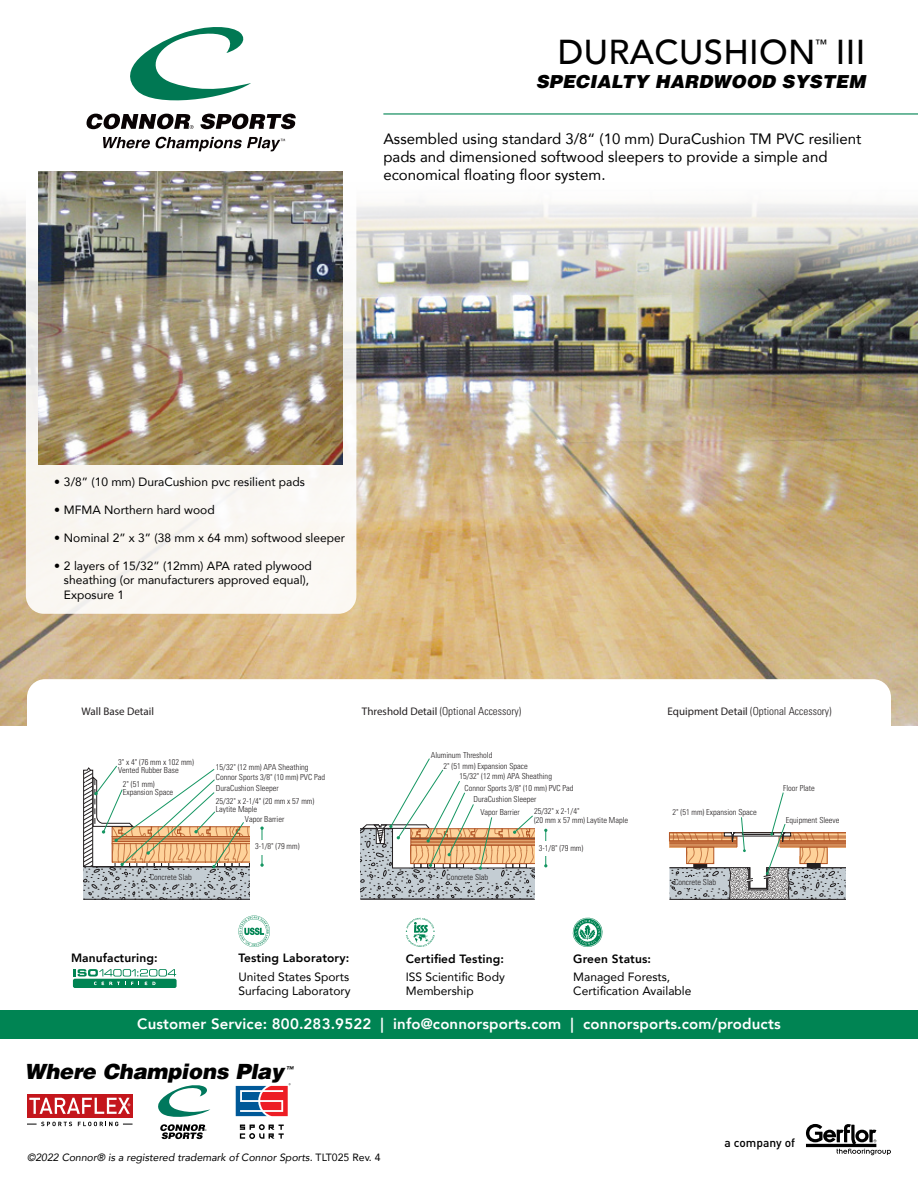
<style>
.page{position:relative;width:918px;height:1188px;background:#fff}
.page>*{position:absolute;margin:0;border:0;box-sizing:border-box;transform-origin:0 0}
.t1{font:500 34.5px "Avenir";letter-spacing:.01em;color:#000}
.t2{font:italic 900 21px "Helvetica";letter-spacing:-.005em;color:#000}
.t3{font:italic 900 18px "Helvetica";letter-spacing:.01em;color:#000}
.t4{font:15px/18px "Avenir";color:#000}
.t5{font:800 15px "Avenir";letter-spacing:.01em;color:#fff}
.t6{font:12px/14.4px "Avenir";color:#000}
.t7{font:800 12px "Avenir";letter-spacing:.01em;color:#000}
.t8{font:500 12px "DIN Pro";color:#000}
.t9{font:500 12px "Avenir";color:#000}
.t10{font:300 condensed 11.1px "Univers";color:#231f20}
.t11{font:700 condensed 11.1px "Univers";color:#231f20}
.t12{font:italic 10.5px "Avenir";color:#000}
.t13{font:300 condensed 8.25px/8.1px "Univers";color:#231f20}
.t14{font:italic 900 7.95px "Helvetica";color:#000}
.s1{font-weight:700}
.s2{font-style:normal}
</style>
<div class="page">
<img style="left:0;top:202px;width:918px;height:524px">
<div style="left:27px;top:679px;width:864px;height:208px;background:#fff;border-radius:18px"></div>
<svg style="left:84px;top:868px;width:166px;height:31px;background:#adb4b9"></svg>
<hr style="left:84px;top:899px;width:192px;height:1px;background:#231f20">
<div style="left:250px;top:813px;width:27px;height:89px;background:#fff"></div>
<div style="left:151px;top:871px;width:53px;height:12px;background:#c4cdd3"></div>
<svg style="left:83px;top:765px;width:181px;height:103px"></svg>
<div style="left:256px;top:840px;width:17px;height:14px;background:#fff"></div>
<hr style="left:361px;top:899px;width:203px;height:1px;background:#231f20">
<div style="left:535px;top:815px;width:31px;height:85px;background:#fff"></div>
<hr style="left:360px;top:899px;width:174px;height:1px;background:#231f20">
<svg style="left:360px;top:758px;width:188px;height:141px"></svg>
<div style="left:540px;top:841px;width:16px;height:14px;background:#fff"></div>
<svg style="left:668px;top:792px;width:178px;height:108px"></svg>
<div style="left:0;top:1011px;width:918px;height:28px;background:#008453"></div>
<svg style="left:806px;top:1124px;width:85px;height:31px"></svg>
<svg style="left:158px;top:1085px;width:52px;height:54px"></svg>
<svg style="left:240px;top:1124px;width:44px;height:15px"></svg>
<svg style="left:236px;top:1083px;width:55px;height:33px"></svg>
<div style="left:27px;top:1094px;width:106px;height:23px;background:#c4161c"></div>
<svg style="left:29px;top:1098px;width:101px;height:16px"></svg>
<svg style="left:78px;top:1122px;width:55px;height:4px"></svg>
<svg style="left:27px;top:1122px;width:45px;height:4px"></svg>
<div style="left:26px;top:27px;width:330px;height:587px;background:#fbf8f4;border-radius:18px"></div>
<svg style="left:115px;top:27px;width:136px;height:81px"></svg>
<svg style="left:87px;top:114px;width:107px;height:15px"></svg>
<svg style="left:201px;top:114px;width:95px;height:15px"></svg>
<svg style="left:103px;top:137px;width:182px;height:14px"></svg>
<svg style="left:238px;top:916px;width:32px;height:31px"></svg>
<svg style="left:406px;top:918px;width:29px;height:29px"></svg>
<svg style="left:572px;top:917px;width:31px;height:30px"></svg>
<div style="left:73px;top:979px;width:104px;height:9px;background:#008453;border-radius:2px"></div>
<svg style="left:74px;top:969px;width:102px;height:16px"></svg>
<hr style="left:383px;top:113px;width:535px;height:2px;background:#008453">
<img style="left:38px;top:172px;width:305px;height:292px">
<h1 class="t1" style="left:558px;top:22px;width:309px">DURACUSHION III</h1>
<h3 class="t3" style="left:536px;top:69px;width:331px">SPECIALTY HARDWOOD SYSTEM</h3>
<h3 class="t9" style="left:815px;top:33px;width:13px">™</h3>
<h3 class="t4" style="left:383px;top:129px;width:479px">Assembled using standard 3/8“ (10 mm) DuraCushion TM PVC resilient pads and dimensioned softwood sleepers to provide a simple and economical floating floor system.</h3>
<h3 class="t6" style="left:54px;top:475px;width:253px">• 3/8” (10 mm) DuraCushion pvc resilient pads</h3>
<h3 class="t6" style="left:54px;top:502px;width:162px">• MFMA Northern hard wood</h3>
<h3 class="t6" style="left:54px;top:530px;width:293px">• Nominal 2” x 3” (38 mm x 64 mm) softwood sleeper</h3>
<h3 class="t6" style="left:64px;top:558px;width:249px;text-indent:-10px">• 2 layers of 15/32” (12mm) APA rated plywood sheathing (or manufacturers approved equal),<br>Exposure 1</h3>
<h3 class="t11" style="left:81px;top:704px;width:74px">Wall Base Detail</h3>
<h3 class="t10" style="left:362px;top:704px;width:161px"><span class="s1">Threshold Detail</span> (Optional Accessory)</h3>
<h3 class="t10" style="left:668px;top:704px;width:166px"><span class="s1">Equipment Detail</span> (Optional Accessory)</h3>
<p class="t13" style="left:118px;top:758px;width:77px">3" x 4" (76 mm x 102 mm)<br>Vented Rubber Base</p>
<p class="t13" style="left:123px;top:780px;width:52px">2" (51 mm)<br>Expansion Space</p>
<p class="t13" style="left:150px;top:873px;width:43px">Concrete Slab</p>
<p class="t13" style="left:216px;top:761px;width:111px;line-height:10.9px">15/32" (12 mm) APA Sheathing<br>Connor Sports 3/8" (10 mm) PVC Pad<br>DuraCushion Sleeper</p>
<p class="t13" style="left:216px;top:797px;width:100px">25/32" x 2-1/4" (20 mm x 57 mm)<br>Laytite Maple</p>
<p class="t13" style="left:245px;top:815px;width:41px">Vapor Barrier</p>
<p class="t13" style="left:255px;top:842px;width:46px">3-1/8" (79 mm)</p>
<h3 class="t7" style="left:71px;top:949px;width:88px">Manufacturing:</h3>
<h3 class="t7" style="left:238px;top:949px;width:112px">Testing Laboratory:</h3>
<h3 class="t6" style="left:238px;top:969px;width:114px">United States Sports<br>Surfacing Laboratory</h3>
<p class="t13" style="left:431px;top:751px;width:63px">Aluminum Threshold</p>
<p class="t13" style="left:444px;top:762px;width:86px">2" (51 mm) Expansion Space</p>
<p class="t13" style="left:459px;top:772px;width:94px">15/32" (12 mm) APA Sheathing</p>
<p class="t13" style="left:465px;top:784px;width:111px">Connor Sports 3/8" (10 mm) PVC Pad</p>
<p class="t13" style="left:474px;top:795px;width:64px">DuraCushion Sleeper</p>
<p class="t13" style="left:534px;top:808px;width:47px">25/32" x 2-1/4"</p>
<p class="t13" style="left:534px;top:816px;width:96px">(20 mm x 57 mm) Laytite Maple</p>
<p class="t13" style="left:480px;top:809px;width:41px">Vapor Barrier</p>
<p class="t13" style="left:447px;top:873px;width:43px">Concrete Slab</p>
<p class="t13" style="left:539px;top:844px;width:46px">3-1/8" (79 mm)</p>
<p class="t13" style="left:672px;top:808px;width:86px">2" (51 mm) Expansion Space</p>
<p class="t13" style="left:674px;top:878px;width:43px">Concrete Slab</p>
<h3 class="t7" style="left:406px;top:949px;width:100px">Certified Testing:</h3>
<h3 class="t6" style="left:406px;top:969px;width:100px">ISS Scientific Body<br>Membership</h3>
<h3 class="t7" style="left:573px;top:949px;width:79px">Green Status:</h3>
<h3 class="t6" style="left:573px;top:969px;width:120px">Managed Forests,<br>Certification Available</h3>
<p class="t13" style="left:783px;top:784px;width:33px">Floor Plate</p>
<p class="t13" style="left:786px;top:816px;width:55px">Equipment Sleeve</p>
<h3 class="t5" style="left:137px;top:1012px;width:645px">Customer Service: 800.283.9522 | info@connorsports.com | connorsports.com/products</h3>
<h2 class="t2" style="left:25px;top:1057px;width:261px">Where Champions Play</h2>
<p class="t14" style="left:286px;top:1063px;width:9px">™</p>
<p class="t12" style="left:27px;top:1150px;width:355px">©2022 Connor® is a registered trademark of Connor Sports. <span class="s2">TLT025 Rev. 4</span></p>
<h3 class="t8" style="left:725px;top:1133px;width:72px">a company of</h3>
</div>
